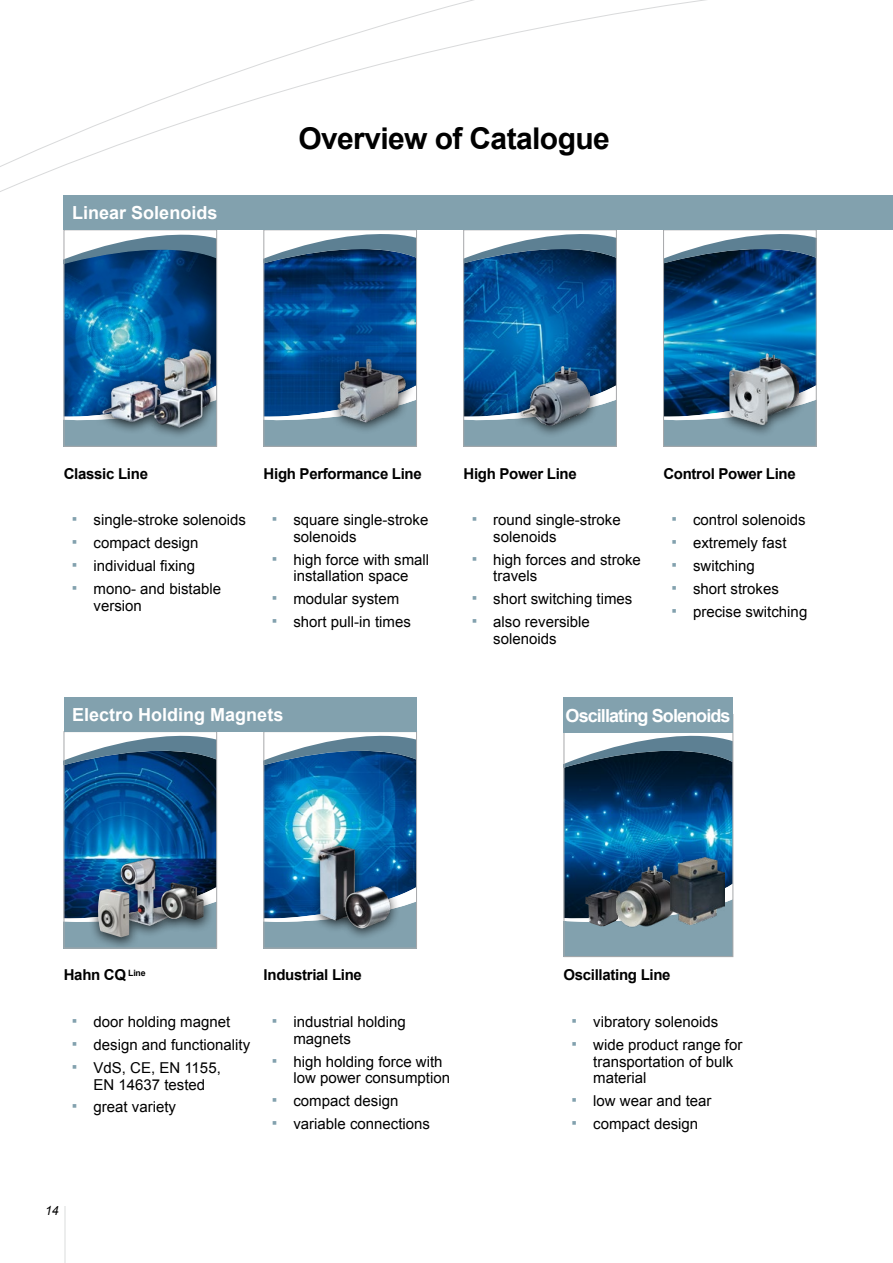
<style>
.page{position:relative;width:893px;height:1263px;background:#fff}
.page>*{position:absolute;margin:0;border:0;box-sizing:border-box;transform-origin:0 0}
.t1{font:700 30px "Arial";letter-spacing:-.02em;color:#000}
.t2{font:700 18px "Arial";color:#fff}
.t3{font:700 18px "Arial";letter-spacing:-.05em;color:#fff}
.t4{font:15px/16.5px "Arial";color:#000}
.t5{font:700 15px "Arial";letter-spacing:-.02em;color:#000}
.t6{font:italic 12.75px "Arial";color:#000;scale:.96 1}
</style>
<div class="page">
<svg style="left:0;top:0;width:893px;height:210px"></svg>
<hr style="left:64px;top:1206px;width:1px;height:57px;background:#eceded">
<img style="left:66px;top:234px;width:149px;height:210px">
<div style="left:64px;top:230px;width:153px;height:216px;border:1px solid #a7a8aa"></div>
<svg style="left:66px;top:735px;width:149px;height:211px;background:#226095"></svg>
<div style="left:112px;top:852px;width:66px;height:86px;background:#000;opacity:.75"></div>
<img style="left:120px;top:857px;width:55px;height:70px">
<div style="left:151px;top:876px;width:64px;height:57px;background:#000;opacity:.75"></div>
<img style="left:159px;top:882px;width:45px;height:39px">
<div style="left:88px;top:882px;width:52px;height:66px;background:#000;opacity:.75"></div>
<img style="left:98px;top:889px;width:31px;height:48px">
<div style="left:64px;top:731px;width:153px;height:217px;border:1px solid #a7a8aa"></div>
<svg style="left:266px;top:234px;width:149px;height:210px;background:#235c92"></svg>
<div style="left:329px;top:352px;width:86px;height:82px;background:#000;opacity:.75"></div>
<img style="left:335px;top:357px;width:72px;height:68px">
<div style="left:264px;top:230px;width:153px;height:216px;border:1px solid #a7a8aa"></div>
<svg style="left:266px;top:735px;width:149px;height:211px;background:#3680b0"></svg>
<div style="left:309px;top:839px;width:57px;height:94px;background:#000;opacity:.75"></div>
<img style="left:312px;top:837px;width:52px;height:88px">
<div style="left:336px;top:880px;width:65px;height:61px;background:#000;opacity:.75"></div>
<img style="left:319px;top:877px;width:80px;height:57px">
<div style="left:264px;top:731px;width:153px;height:217px;border:1px solid #a7a8aa"></div>
<svg style="left:465px;top:234px;width:150px;height:210px;background:#23659b"></svg>
<div style="left:512px;top:360px;width:88px;height:79px;background:#000;opacity:.75"></div>
<img style="left:521px;top:366px;width:68px;height:60px">
<div style="left:463px;top:230px;width:154px;height:216px;border:1px solid #a7a8aa"></div>
<svg style="left:665px;top:234px;width:149px;height:210px;background:#246999"></svg>
<div style="left:719px;top:348px;width:90px;height:90px;background:#000;opacity:.75"></div>
<img style="left:729px;top:354px;width:69px;height:71px">
<div style="left:663px;top:230px;width:153px;height:216px;border:1px solid #a7a8aa"></div>
<svg style="left:566px;top:735px;width:165px;height:220px;background:#296188"></svg>
<div style="left:576px;top:883px;width:55px;height:57px;background:#000;opacity:.75"></div>
<img style="left:585px;top:889px;width:21px;height:37px">
<div style="left:606px;top:860px;width:82px;height:79px;background:#000;opacity:.75"></div>
<img style="left:616px;top:866px;width:45px;height:61px">
<div style="left:661px;top:851px;width:72px;height:87px;background:#000;opacity:.75"></div>
<img style="left:671px;top:858px;width:53px;height:67px">
<div style="left:564px;top:714px;width:169px;height:243px;border:1px solid #a7a8aa"></div>
<div style="left:64px;top:196px;width:829px;height:34px;background:#82a1ae"></div>
<div style="left:64px;top:697px;width:353px;height:34px;background:#82a1ae"></div>
<div style="left:563px;top:697px;width:170px;height:36px;background:#82a1ae"></div>
<p class="t2" style="left:72px;top:201px;width:147px">Linear Solenoids</p>
<h1 class="t1" style="left:298px;top:119px;width:313px">Overview of Catalogue</h1>
<p class="t5" style="left:64px;top:463px;width:86px">Classic Line</p>
<p class="t4" style="left:72px;top:512px;width:175px"><sup>■</sup> single-stroke solenoids</p>
<p class="t4" style="left:72px;top:535px;width:128px"><sup>■</sup> compact design</p>
<p class="t4" style="left:72px;top:558px;width:124px"><sup>■</sup> individual fixing</p>
<p class="t4" style="left:94px;top:581px;width:129px;text-indent:-21px"><sup>■</sup> mono- and bistable version</p>
<p class="t5" style="left:264px;top:463px;width:160px">High Performance Line</p>
<p class="t4" style="left:293px;top:512px;width:137px;text-indent:-21px"><sup>■</sup> square single-stroke solenoids</p>
<p class="t4" style="left:272px;top:551px;width:159px;text-align:center"><sup>■</sup> high force with small installation space</p>
<p class="t4" style="left:272px;top:591px;width:129px"><sup>■</sup> modular system</p>
<p class="t4" style="left:272px;top:614px;width:140px"><sup>■</sup> short pull-in times</p>
<p class="t5" style="left:463px;top:463px;width:115px">High Power Line</p>
<p class="t4" style="left:493px;top:512px;width:129px;text-indent:-21px"><sup>■</sup> round single-stroke solenoids</p>
<p class="t4" style="left:493px;top:551px;width:149px;text-indent:-21px"><sup>■</sup> high forces and stroke travels</p>
<p class="t4" style="left:472px;top:591px;width:162px"><sup>■</sup> short switching times</p>
<p class="t4" style="left:493px;top:614px;width:98px;text-indent:-21px"><sup>■</sup> also reversible solenoids</p>
<p class="t5" style="left:663px;top:463px;width:134px">Control Power Line</p>
<p class="t4" style="left:672px;top:512px;width:135px"><sup>■</sup> control solenoids</p>
<p class="t4" style="left:672px;top:535px;width:116px"><sup>■</sup> extremely fast</p>
<p class="t4" style="left:672px;top:558px;width:84px"><sup>■</sup> switching</p>
<p class="t4" style="left:672px;top:581px;width:109px"><sup>■</sup> short strokes</p>
<p class="t4" style="left:672px;top:604px;width:137px"><sup>■</sup> precise switching</p>
<p class="t2" style="left:72px;top:703px;width:213px">Electro Holding Magnets</p>
<p class="t3" style="left:566px;top:703px;width:167px">Oscillating Solenoids</p>
<p class="t5" style="left:64px;top:965px;width:83px">Hahn CQ <sup>Line</sup></p>
<p class="t4" style="left:72px;top:1014px;width:159px"><sup>■</sup> door holding magnet</p>
<p class="t4" style="left:72px;top:1037px;width:180px"><sup>■</sup> design and functionality</p>
<p class="t4" style="left:72px;top:1060px;width:150px;text-align:center"><sup>■</sup> VdS, CE, EN 1155,<br>EN 14637 tested</p>
<p class="t4" style="left:72px;top:1099px;width:105px"><sup>■</sup> great variety</p>
<p class="t5" style="left:264px;top:965px;width:100px">Industrial Line</p>
<p class="t4" style="left:293px;top:1014px;width:114px;text-indent:-21px"><sup>■</sup> industrial holding magnets</p>
<p class="t4" style="left:293px;top:1053px;width:158px;text-indent:-21px"><sup>■</sup> high holding force with low power consumption</p>
<p class="t4" style="left:272px;top:1093px;width:128px"><sup>■</sup> compact design</p>
<p class="t4" style="left:272px;top:1115px;width:159px"><sup>■</sup> variable connections</p>
<p class="t6" style="left:45px;top:1203px;width:16px">14</p>
<p class="t5" style="left:563px;top:965px;width:109px">Oscillating Line</p>
<p class="t4" style="left:572px;top:1014px;width:148px"><sup>■</sup> vibratory solenoids</p>
<p class="t4" style="left:593px;top:1037px;width:151px;text-indent:-21px"><sup>■</sup> wide product range for transportation of bulk material</p>
<p class="t4" style="left:572px;top:1093px;width:141px"><sup>■</sup> low wear and tear</p>
<p class="t4" style="left:572px;top:1115px;width:128px"><sup>■</sup> compact design</p>
</div>
